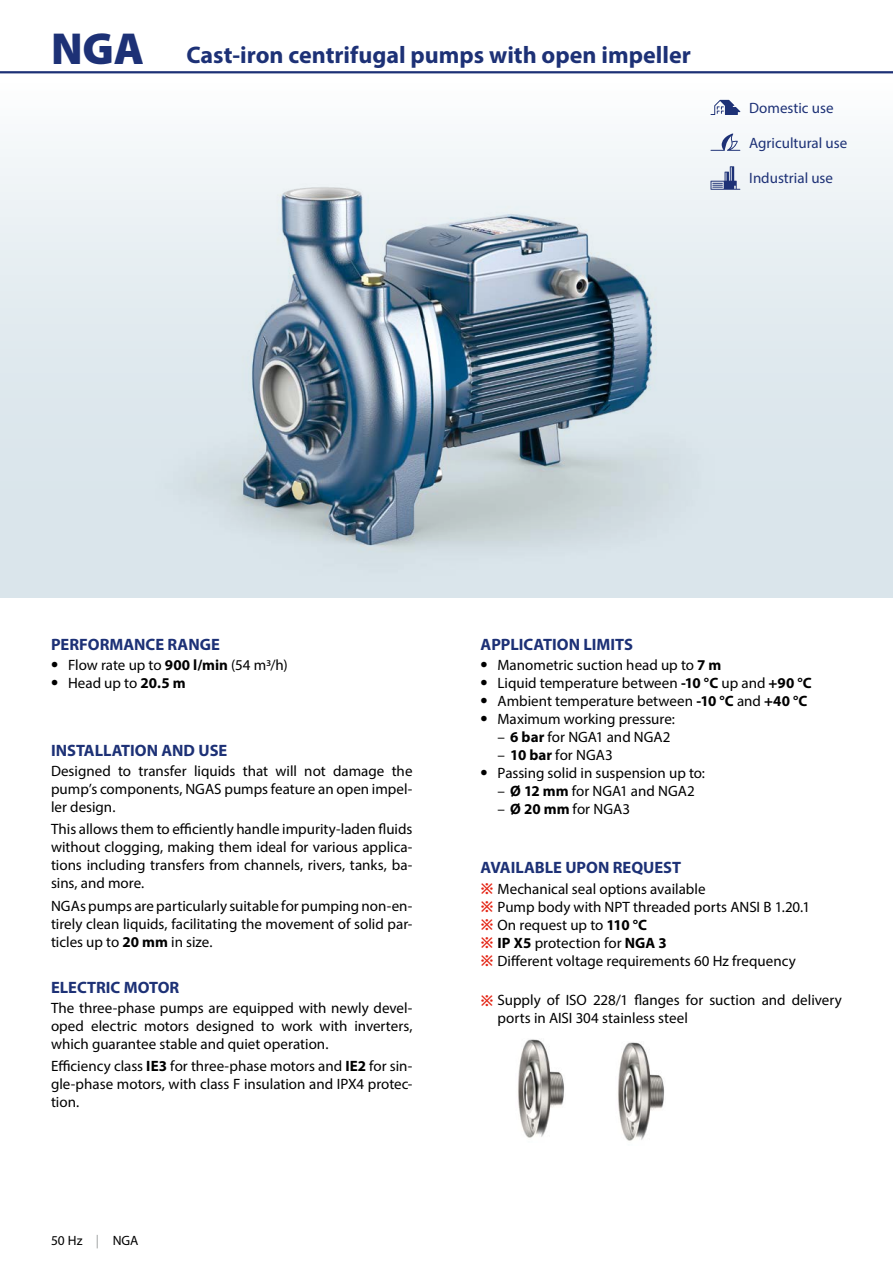
<style>
.page{position:relative;width:893px;height:1263px;background:#fff}
.page>*{position:absolute;margin:0;border:0;box-sizing:border-box;transform-origin:0 0}
.t1{font:700 24px "Myriad Pro";color:#1d3176}
.t2{font:700 16.5px "Myriad Pro";color:#1d3176}
.t3{font:15px/18px "Myriad Pro";color:#000;text-align:justify}
.t4{font:15px "Myriad Pro";color:#1d3176}
.t5{font:13.5px "Myriad Pro";color:#000}
.s1{font-weight:900;font-size:45px}
.s2{font-weight:700;font-size:21px}
.s3{font-weight:700}
.s4{color:#9c9e9f}
.s5{font-family:"Apple SD Gothic Neo";font-weight:700;color:#e42313}
</style>
<div class="page">
<div style="left:0;top:72px;width:893px;height:525px;background:linear-gradient(to bottom,#f7fafb,#d2e0e7)"></div>
<hr style="left:0;top:71px;width:893px;height:2px;background:#1d3176">
<img style="left:128px;top:184px;width:619px;height:412px">
<img style="left:244px;top:189px;width:408px;height:356px">
<img style="left:518px;top:1039px;width:46px;height:99px">
<img style="left:618px;top:1042px;width:46px;height:99px">
<svg style="left:710px;top:166px;width:30px;height:24px"></svg>
<svg style="left:710px;top:134px;width:30px;height:17px"></svg>
<svg style="left:710px;top:100px;width:30px;height:15px"></svg>
<h1 class="t1" style="left:51px;top:39px;width:641px"><span class="s1">NGA</span> Cast-iron centrifugal pumps with open impeller</h1>
<p class="t4" style="left:749px;top:99px;width:86px">Domestic use</p>
<p class="t4" style="left:749px;top:133px;width:100px">Agricultural use</p>
<p class="t4" style="left:749px;top:169px;width:85px">Industrial use</p>
<p class="t2" style="left:51px;top:634px;width:170px">PERFORMANCE RANGE</p>
<p class="t3" style="left:51px;top:656px;width:238px"><span class="s2">•</span> Flow rate up to <span class="s3">900 l/min</span> (54 m3/h)</p>
<p class="t3" style="left:51px;top:674px;width:136px"><span class="s2">•</span> Head up to <span class="s3">20.5 m</span></p>
<p class="t2" style="left:51px;top:740px;width:178px">INSTALLATION AND USE</p>
<p class="t3" style="left:51px;top:762px;width:363px">Designed to transfer liquids that will not damage the pump’s components, NGAS pumps feature an open impel&shy;ler design.</p>
<p class="t3" style="left:51px;top:820px;width:363px">This allows them to efficiently handle impurity-laden fluids without clogging, making them ideal for various applica&shy;tions including transfers from channels, rivers, tanks, ba&shy;sins, and more.</p>
<p class="t3" style="left:51px;top:896px;width:363px">NGAs pumps are particularly suitable for pumping non-en&shy;tirely clean liquids, facilitating the movement of solid par&shy;ticles up to <span class="s3">20 mm</span> in size.</p>
<p class="t2" style="left:51px;top:976px;width:130px">ELECTRIC MOTOR</p>
<p class="t3" style="left:51px;top:999px;width:363px">The three-phase pumps are equipped with newly devel&shy;oped electric motors designed to work with inverters, which guarantee stable and quiet operation.</p>
<p class="t3" style="left:51px;top:1057px;width:363px">Efficiency class <span class="s3">IE3</span> for three-phase motors and <span class="s3">IE2</span> for sin&shy;gle-phase motors, with class F insulation and IPX4 protec&shy;tion.</p>
<p class="t5" style="left:51px;top:1232px;width:89px">50 Hz <span class="s4">|</span> NGA</p>
<p class="t2" style="left:480px;top:634px;width:154px">APPLICATION LIMITS</p>
<p class="t3" style="left:480px;top:656px;width:243px"><span class="s2">•</span> Manometric suction head up to <span class="s3">7 m</span></p>
<p class="t3" style="left:480px;top:674px;width:333px"><span class="s2">•</span> Liquid temperature between <span class="s3">-10 °C</span> up and <span class="s3">+90 °C</span></p>
<p class="t3" style="left:480px;top:692px;width:329px"><span class="s2">•</span> Ambient temperature between <span class="s3">-10 °C</span> and <span class="s3">+40 °C</span></p>
<p class="t3" style="left:480px;top:710px;width:196px"><span class="s2">•</span> Maximum working pressure:</p>
<p class="t3" style="left:497px;top:728px;width:175px">– <span class="s3">6 bar</span> for NGA1 and NGA2</p>
<p class="t3" style="left:497px;top:746px;width:117px">– <span class="s3">10 bar</span> for NGA3</p>
<p class="t3" style="left:480px;top:764px;width:226px"><span class="s2">•</span> Passing solid in suspension up to:</p>
<p class="t3" style="left:497px;top:782px;width:199px">– <span class="s3">Ø 12 mm</span> for NGA1 and NGA2</p>
<p class="t3" style="left:497px;top:800px;width:134px">– <span class="s3">Ø 20 mm</span> for NGA3</p>
<p class="t2" style="left:480px;top:857px;width:202px">AVAILABLE UPON REQUEST</p>
<p class="t3" style="left:480px;top:879px;width:331px;text-align:left"><span class="s5">※</span> Mechanical seal options available<br><span class="s5">※</span> Pump body with NPT threaded ports ANSI B 1.20.1 <span class="s5">※</span> On request up to <span class="s3">110 °C<br></span><span class="s5">※</span> <span class="s3">IP X5</span> protection for <span class="s3">NGA 3<br></span><span class="s5">※</span> Different voltage requirements 60 Hz frequency</p>
<p class="t3" style="left:497px;top:990px;width:346px;text-indent:-17px"><span class="s5">※</span> Supply of ISO 228/1 flanges for suction and delivery ports in AISI 304 stainless steel</p>
</div>
